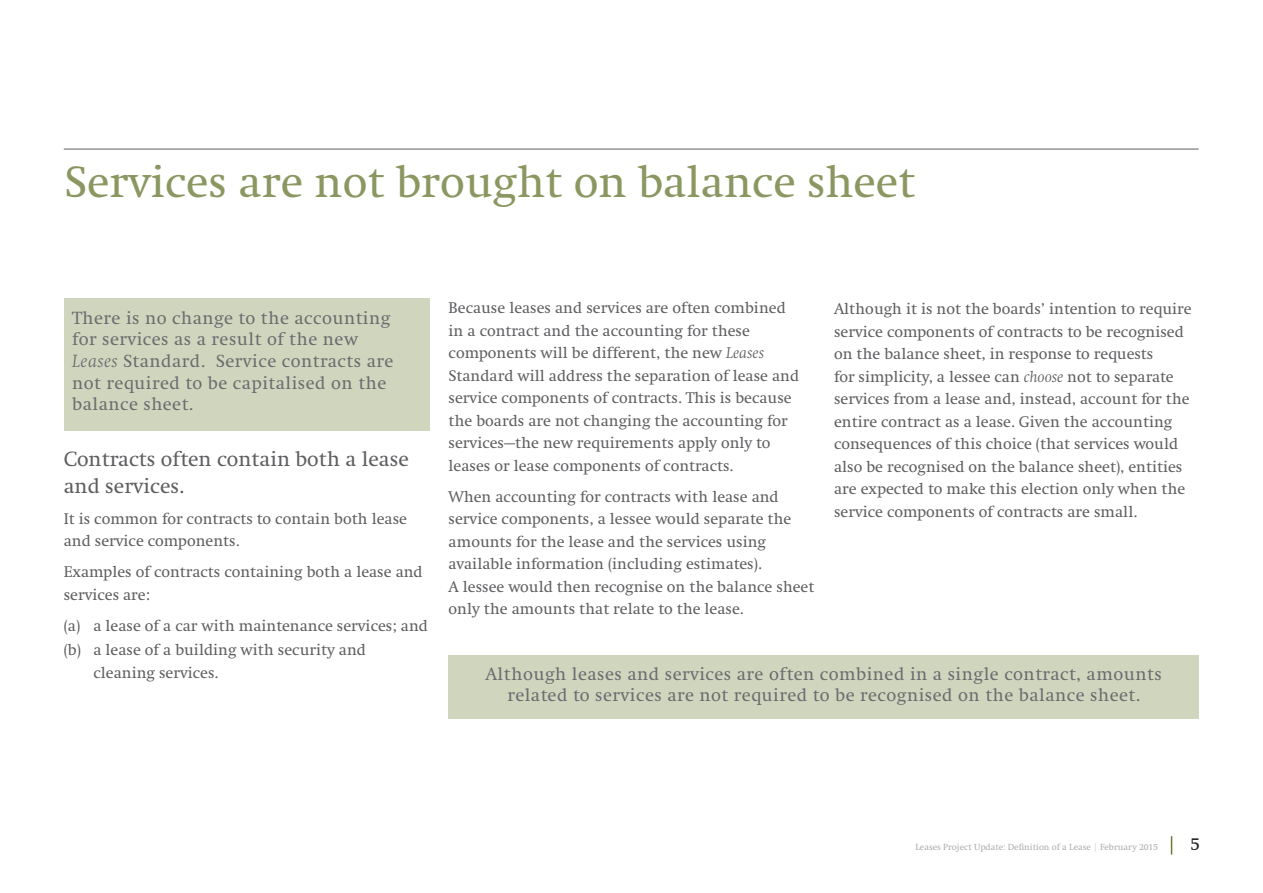
<style>
.page{position:relative;width:1263px;height:893px;background:#fff}
.page>*{position:absolute;margin:0;border:0;box-sizing:border-box;transform-origin:0 0}
.LEVEL_1_HEADING_WHIT{font:45px "Swift LT Pro";color:#8a9760}
.LEVEL_2_HEADING_GREY{font:21px/27px "Swift LT Pro";color:#5f5f62}
._12pt_70__black{font:18px/21.6px "Swift LT Pro";letter-spacing:.025em;color:#6c6d70}
.BODY_COPY_10_5PT{font:15.75px/22.5px "Swift LT Pro";color:#5f5f62}
.t1{font:9px "Swift LT Pro";color:#abacb0}
.s1{font-style:italic}
.s2{color:#d3d4d6}
.s3{font-size:18px;color:#4f6615}
.s4{font-size:18px;color:#231f20}
</style>
<div class="page">
<hr style="left:64px;top:149px;width:1135px;height:1px;background:#5f5f62">
<div style="left:64px;top:299px;width:365px;height:132px;background:#d0d6be"></div>
<div style="left:449px;top:655px;width:750px;height:64px;background:#d0d6be"></div>
<p class="LEVEL_1_HEADING_WHIT" style="left:64px;top:156px;width:853px">Services are not brought on balance sheet</p>
<p class="_12pt_70__black" style="left:72px;top:307px;width:323px">There is no change to the accounting for services as a result of the new<br><span class="s1">Leases</span> Standard. Service contracts are not required to be capitalised on the balance sheet.</p>
<p class="LEVEL_2_HEADING_GREY" style="left:64px;top:445px;width:347px">Contracts often contain both a lease and services.</p>
<p class="BODY_COPY_10_5PT" style="left:64px;top:507px;width:345px">It is common for contracts to contain both lease and service components.</p>
<p class="BODY_COPY_10_5PT" style="left:64px;top:561px;width:361px">Examples of contracts containing both a lease and services are:</p>
<p class="BODY_COPY_10_5PT" style="left:64px;top:614px;width:366px">(a) a lease of a car with maintenance services; and</p>
<p class="BODY_COPY_10_5PT" style="left:93px;top:639px;width:274px;text-indent:-30px">(b) a lease of a building with security and cleaning services.</p>
<p class="BODY_COPY_10_5PT" style="left:449px;top:297px;width:352px">Because leases and services are often combined in a contract and the accounting for these components will be different, the new <span class="s1">Leases </span>Standard will address the separation of lease and service components of contracts. This is because the boards are not changing the accounting for services—the new requirements apply only to leases or lease components of contracts.</p>
<p class="BODY_COPY_10_5PT" style="left:449px;top:485px;width:367px">When accounting for contracts with lease and service components, a lessee would separate the amounts for the lease and the services using available information (including estimates).<br>A lessee would then recognise on the balance sheet only the amounts that relate to the lease.</p>
<p class="BODY_COPY_10_5PT" style="left:834px;top:298px;width:359px">Although it is not the boards’ intention to require service components of contracts to be recognised on the balance sheet, in response to requests<br>for simplicity, a lessee can <span class="s1">choose</span> not to separate services from a lease and, instead, account for the entire contract as a lease. Given the accounting consequences of this choice (that services would also be recognised on the balance sheet), entities are expected to make this election only when the service components of contracts are small.</p>
<p class="_12pt_70__black" style="left:485px;top:663px;width:678px;text-align:center">Although leases and services are often combined in a single contract, amounts related to services are not required to be recognised on the balance sheet.</p>
<p class="t1" style="left:915px;top:842px;width:286px">Leases Project Update: Definition of a Lease <span class="s2">|</span> February 2015 <span class="s3">|</span> <span class="s4">5</span></p>
</div>
